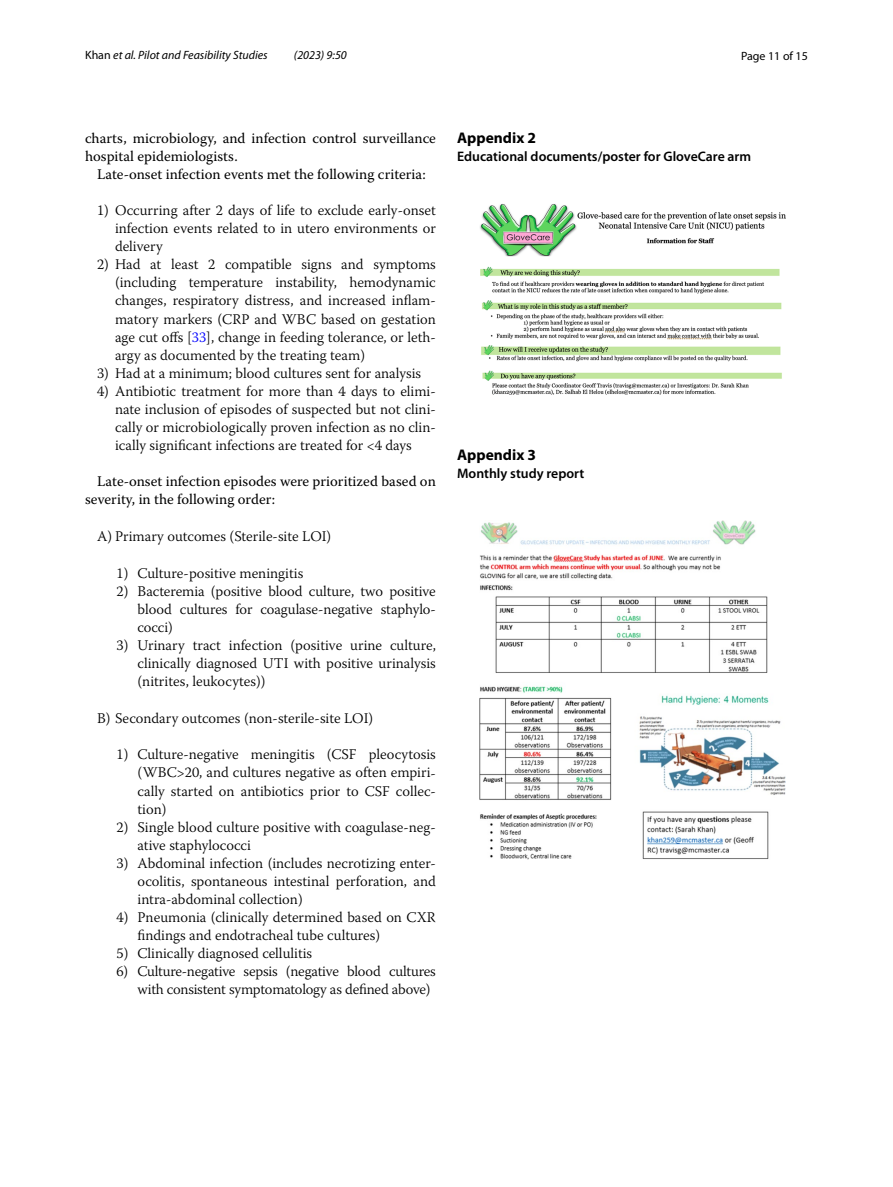
<style>
.page{position:relative;width:893px;height:1187px;background:#fff}
.page>*{position:absolute;margin:0;border:0;box-sizing:border-box;transform-origin:0 0}
.t1{font:700 15.45px "Myriad Pro";color:#000}
.t2{font:300 14.7px/18px "Warnock Pro";color:#000;text-align:justify}
.t3{font:14.7px/18px "Warnock Pro";color:#000}
.t4{font:600 13.8px "Myriad Pro";color:#000}
.t5{font:italic 12px "Myriad Pro";color:#000}
.t6{font:12px "Myriad Pro";color:#000}
.s1{font-style:normal}
.s2{color:#00f}
</style>
<div class="page">
<img style="left:480px;top:204px;width:306px;height:191px">
<img style="left:479px;top:521px;width:307px;height:338px">
<p class="t5" style="left:85px;top:48px;width:184px"><span class="s1">Khan</span> et al. Pilot and Feasibility Studies</p>
<p class="t5" style="left:294px;top:48px;width:54px">(2023) 9:50</p>
<p class="t6" style="left:741px;top:48px;width:68px">Page 11 of 15</p>
<p class="t3" style="left:85px;top:128px;width:352px">charts, microbiology, and infection control surveillance hospital epidemiologists.</p>
<p class="t3" style="left:97px;top:164px;width:330px">Late-onset infection events met the following criteria:</p>
<p class="t2" style="left:115px;top:201px;width:322px;text-indent:-18px">1) Occurring after 2 days of life to exclude early-onset infection events related to in utero environments or delivery</p>
<p class="t2" style="left:115px;top:255px;width:322px;text-indent:-18px">2) Had at least 2 compatible signs and symptoms (including temperature instability, hemodynamic changes, respiratory distress, and increased inflam&shy;matory markers (CRP and WBC based on gestation age cut offs [<span class="s2">33</span>], change in feeding tolerance, or leth&shy;argy as documented by the treating team)</p>
<p class="t2" style="left:97px;top:363px;width:326px">3) Had at a minimum; blood cultures sent for analysis</p>
<p class="t2" style="left:115px;top:381px;width:322px;text-indent:-18px">4) Antibiotic treatment for more than 4 days to elimi&shy;nate inclusion of episodes of suspected but not clini&shy;cally or microbiologically proven infection as no clin&shy;ically significant infections are treated for &lt;4 days</p>
<p class="t3" style="left:85px;top:472px;width:352px;text-indent:12px">Late-onset infection episodes were prioritized based on severity, in the following order:</p>
<p class="t2" style="left:97px;top:527px;width:236px">A) Primary outcomes (Sterile-site LOI)</p>
<p class="t2" style="left:117px;top:563px;width:188px">1) Culture-positive meningitis</p>
<p class="t2" style="left:138px;top:581px;width:300px;text-indent:-21px">2) Bacteremia (positive blood culture, two positive blood cultures for coagulase-negative staphylo&shy;cocci)</p>
<p class="t2" style="left:138px;top:635px;width:300px;text-indent:-21px">3) Urinary tract infection (positive urine culture, clinically diagnosed UTI with positive urinalysis (nitrites, leukocytes))</p>
<p class="t2" style="left:97px;top:708px;width:278px">B) Secondary outcomes (non-sterile-site LOI)</p>
<p class="t2" style="left:138px;top:745px;width:300px;text-indent:-21px">1) Culture-negative meningitis (CSF pleocytosis (WBC&gt;20, and cultures negative as often empiri&shy;cally started on antibiotics prior to CSF collec&shy;tion)</p>
<p class="t2" style="left:138px;top:817px;width:300px;text-indent:-21px">2) Single blood culture positive with coagulase-neg&shy;ative staphylococci</p>
<p class="t2" style="left:138px;top:853px;width:300px;text-indent:-21px">3) Abdominal infection (includes necrotizing enter&shy;ocolitis, spontaneous intestinal perforation, and intra-abdominal collection)</p>
<p class="t2" style="left:138px;top:907px;width:300px;text-indent:-21px">4) Pneumonia (clinically determined based on CXR findings and endotracheal tube cultures)</p>
<p class="t2" style="left:117px;top:943px;width:197px">5) Clinically diagnosed cellulitis</p>
<p class="t2" style="left:138px;top:961px;width:300px;text-indent:-21px">6) Culture-negative sepsis (negative blood cultures with consistent symptomatology as defined above)</p>
<p class="t1" style="left:457px;top:128px;width:80px">Appendix 2</p>
<p class="t4" style="left:457px;top:148px;width:296px">Educational documents/poster for GloveCare arm</p>
<p class="t1" style="left:457px;top:445px;width:80px">Appendix 3</p>
<p class="t4" style="left:457px;top:465px;width:129px">Monthly study report</p>
</div>
